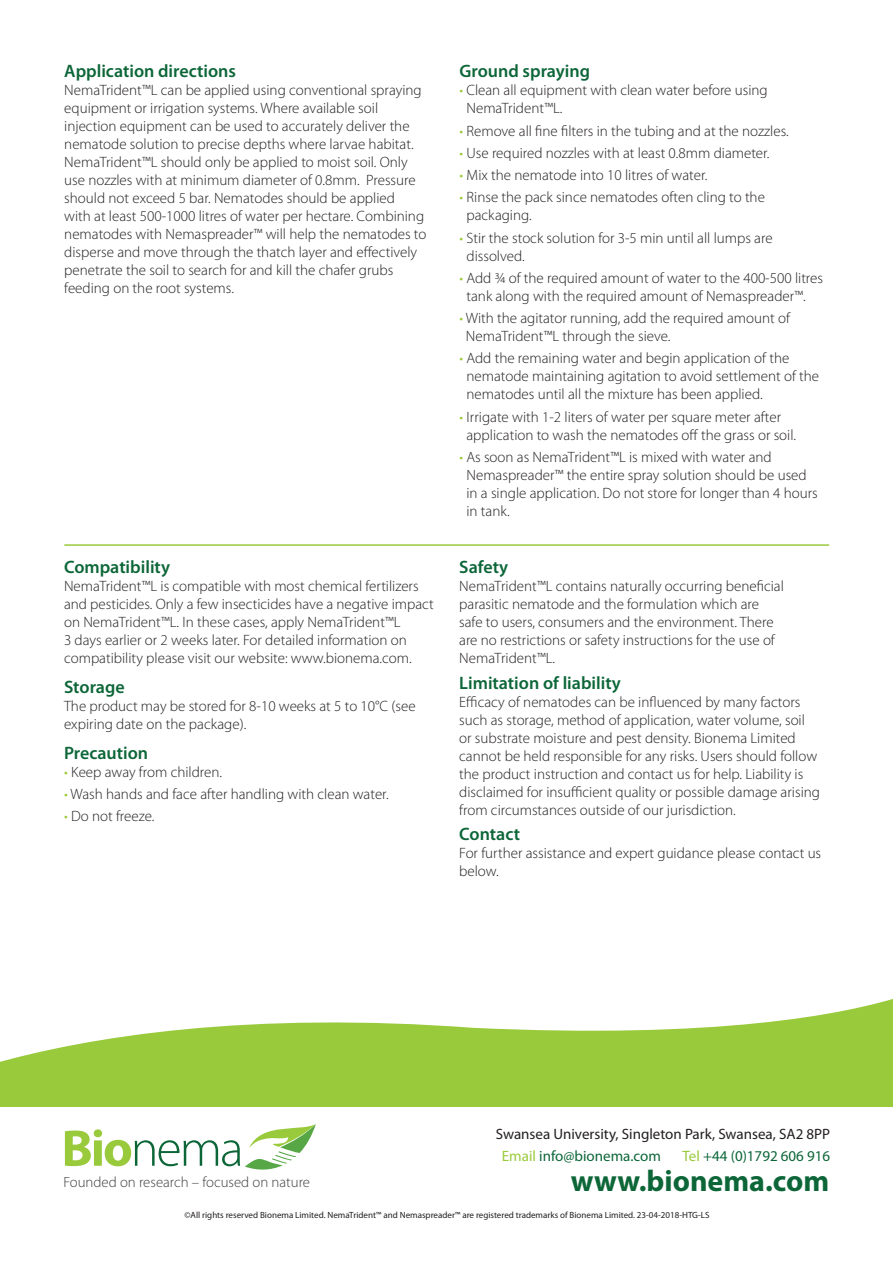
<style>
.page{position:relative;width:893px;height:1263px;background:#fff}
.page>*{position:absolute;margin:0;border:0;box-sizing:border-box;transform-origin:0 0}
.t1{font:700 30px "Myriad Pro";color:#0c6638}
.t2{font:600 18px "Myriad Pro";color:#0c6638}
.t3{font:300 15px/18px "Myriad Pro";color:#231f20}
.t4{font:15px/22.2px "Myriad Pro";color:#231f20}
.t5{font:15px "Myriad Pro";color:#0c6638}
.t6{font:300 14.85px "Myriad Pro";color:#3e3e3f}
.t7{font:9px "Myriad Pro";color:#231f20}
.s1{color:#99ca3b}
.s2{color:#0c6638}
</style>
<div class="page">
<hr style="left:64px;top:544px;width:765px;height:2px;background:#99ca3b">
<svg style="left:0;top:999px;width:893px;height:108px;fill:#99ca3b"></svg>
<svg style="left:65px;top:1124px;width:251px;height:46px"></svg>
<p class="t2" style="left:64px;top:61px;width:173px">Application directions</p>
<p class="t3" style="left:64px;top:82px;width:364px">NemaTrident™L can be applied using conventional spraying equipment or irrigation systems. Where available soil injection equipment can be used to accurately deliver the nematode solution to precise depths where larvae habitat.<br>NemaTrident™L should only be applied to moist soil. Only use nozzles with at minimum diameter of 0.8mm. Pressure should not exceed 5 bar. Nematodes should be applied<br>with at least 500-1000 litres of water per hectare. Combining nematodes with Nemaspreader™ will help the nematodes to disperse and move through the thatch layer and effectively penetrate the soil to search for and kill the chafer grubs feeding on the root systems.</p>
<p class="t2" style="left:64px;top:557px;width:108px">Compatibility</p>
<p class="t3" style="left:64px;top:577px;width:371px">NemaTrident™L is compatible with most chemical fertilizers and pesticides. Only a few insecticides have a negative impact on NemaTrident™L. In these cases, apply NemaTrident™L<br>3 days earlier or 2 weeks later. For detailed information on compatibility please visit our website: www.bionema.com.</p>
<p class="t2" style="left:64px;top:677px;width:62px">Storage</p>
<p class="t3" style="left:64px;top:697px;width:353px">The product may be stored for 8-10 weeks at 5 to 10°C (see expiring date on the package).</p>
<p class="t2" style="left:64px;top:743px;width:86px">Precaution</p>
<p class="t3" style="left:64px;top:763px;width:160px"><span class="s1">•</span> Keep away from children.</p>
<p class="t3" style="left:64px;top:785px;width:326px"><span class="s1">•</span> Wash hands and face after handling with clean water.</p>
<p class="t3" style="left:64px;top:808px;width:92px"><span class="s1">•</span> Do not freeze.</p>
<p class="t2" style="left:459px;top:61px;width:132px">Ground spraying</p>
<p class="t3" style="left:466px;top:82px;width:303px;text-indent:-7px"><span class="s1">•</span> Clean all equipment with clean water before using<br>NemaTrident™L.</p>
<p class="t3" style="left:459px;top:122px;width:331px"><span class="s1">•</span> Remove all fine filters in the tubing and at the nozzles.</p>
<p class="t3" style="left:459px;top:144px;width:312px"><span class="s1">•</span> Use required nozzles with at least 0.8mm diameter.</p>
<p class="t3" style="left:459px;top:166px;width:249px"><span class="s1">•</span> Mix the nematode into 10 litres of water.</p>
<p class="t3" style="left:466px;top:189px;width:300px;text-indent:-7px"><span class="s1">•</span> Rinse the pack since nematodes often cling to the packaging.</p>
<p class="t3" style="left:466px;top:229px;width:308px;text-indent:-7px"><span class="s1">•</span> Stir the stock solution for 3-5 min until all lumps are dissolved.</p>
<p class="t3" style="left:466px;top:269px;width:358px;text-indent:-7px"><span class="s1">•</span> Add ¾ of the required amount of water to the 400-500 litres tank along with the required amount of Nemaspreader™.</p>
<p class="t3" style="left:466px;top:309px;width:325px;text-indent:-6px"><span class="s1">•</span> With the agitator running, add the required amount of<br>NemaTrident™L through the sieve.</p>
<p class="t3" style="left:466px;top:349px;width:354px;text-indent:-7px"><span class="s1">•</span> Add the remaining water and begin application of the nematode maintaining agitation to avoid settlement of the nematodes until all the mixture has been applied.</p>
<p class="t3" style="left:466px;top:408px;width:331px;text-indent:-7px"><span class="s1">•</span> Irrigate with 1-2 liters of water per square meter after application to wash the nematodes off the grass or soil.</p>
<p class="t3" style="left:466px;top:448px;width:353px;text-indent:-7px"><span class="s1">•</span> As soon as NemaTrident™L is mixed with water and Nemaspreader™ the entire spray solution should be used in a single application. Do not store for longer than 4 hours in tank.</p>
<p class="t2" style="left:459px;top:557px;width:50px">Safety</p>
<p class="t3" style="left:459px;top:577px;width:326px">NemaTrident™L contains naturally occurring beneficial parasitic nematode and the formulation which are safe to users, consumers and the environment. There are no restrictions or safety instructions for the use of NemaTrident™L.</p>
<p class="t2" style="left:459px;top:672px;width:163px">Limitation of liability</p>
<p class="t3" style="left:459px;top:693px;width:362px">Efficacy of nematodes can be influenced by many factors such as storage, method of application, water volume, soil or substrate moisture and pest density. Bionema Limited cannot be held responsible for any risks. Users should follow the product instruction and contact us for help. Liability is disclaimed for insufficient quality or possible damage arising from circumstances outside of our jurisdiction.</p>
<p class="t2" style="left:459px;top:824px;width:62px">Contact</p>
<p class="t3" style="left:459px;top:845px;width:363px">For further assistance and expert guidance please contact us below.</p>
<p class="t4" style="left:502px;top:1123px;width:330px;text-indent:-6px">Swansea University, Singleton Park, Swansea, SA2 8PP<br><span class="s1">Email</span> <span class="s2">info@bionema.com</span></p>
<p class="t5" style="left:683px;top:1148px;width:149px"><span class="s1">Tel</span> +44 (0)1792 606 916</p>
<h1 class="t1" style="left:571px;top:1164px;width:260px">www.bionema.com</h1>
<p class="t7" style="left:184px;top:1210px;width:527px">©All rights reserved Bionema Limited. NemaTrident™ and Nemaspreader™ are registered trademarks of Bionema Limited. 23-04-2018-HTG-LS</p>
<p class="t6" style="left:63px;top:1174px;width:248px">Founded on research – focused on nature</p>
</div>
